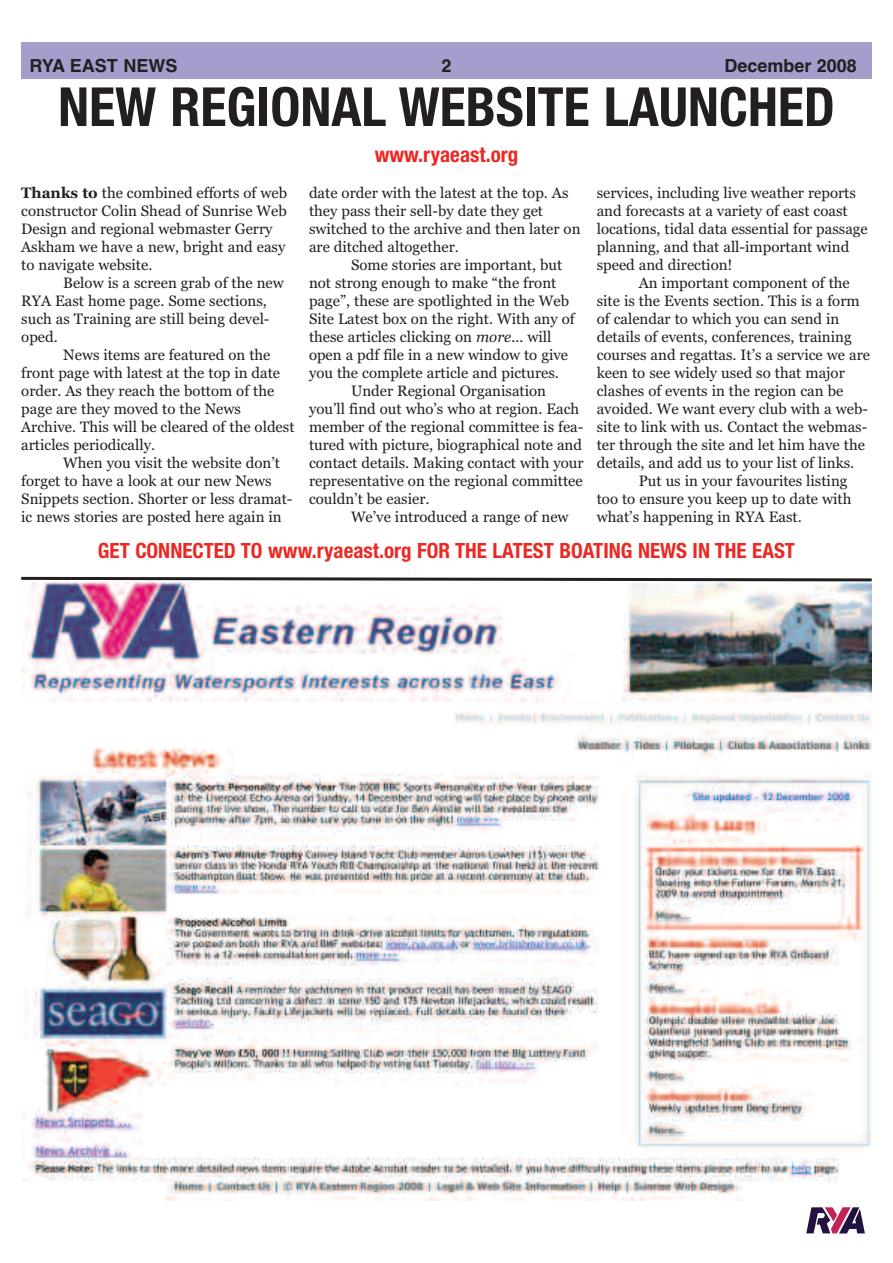
<style>
.page{position:relative;width:893px;height:1263px;background:#fff}
.page>*{position:absolute;margin:0;border:0;box-sizing:border-box;transform-origin:0 0}
.t1{font:700 condensed 54px "Helvetica Neue";color:#231f20}
.t2{font:700 condensed 21px "Helvetica Neue";color:#ea2924}
.t3{font:700 18px "Helvetica";color:#231f20}
.t4{font:15px/18px "Georgia";color:#231f20}
.s1{font-weight:700}
.s2{font-style:italic}
</style>
<div class="page">
<div style="left:21px;top:43px;width:851px;height:36px;background:#a79dcc"></div>
<svg style="left:806px;top:1207px;width:59px;height:26px"></svg>
<img style="left:22px;top:583px;width:850px;height:617px">
<svg style="left:21px;top:576px;width:851px;height:7px"></svg>
<p class="t3" style="left:29px;top:55px;width:150px">RYA EAST NEWS</p>
<p class="t3" style="left:441px;top:55px;width:12px">2</p>
<p class="t3" style="left:724px;top:55px;width:134px">December 2008</p>
<h1 class="t1" style="left:58px;top:74px;width:778px">NEW REGIONAL WEBSITE LAUNCHED</h1>
<h2 class="t2" style="left:375px;top:142px;width:145px">www.ryaeast.org</h2>
<p class="t4" style="left:21px;top:184px;width:267px"><span class="s1">Thanks to</span> the combined efforts of web constructor Colin Shead of Sunrise Web Design and regional webmaster Gerry Askham we have a new, bright and easy to navigate website.</p>
<p class="t4" style="left:21px;top:274px;width:264px;text-indent:42px">Below is a screen grab of the new<br>RYA East home page. Some sections, such as Training are still being devel&shy;oped.</p>
<p class="t4" style="left:21px;top:346px;width:275px;text-indent:42px">News items are featured on the front page with latest at the top in date order. As they reach the bottom of the page are they moved to the News Archive. This will be cleared of the oldest articles periodically.</p>
<p class="t4" style="left:21px;top:454px;width:273px;text-indent:42px">When you visit the website don’t forget to have a look at our new News Snippets section. Shorter or less dramat&shy;ic news stories are posted here again in</p>
<p class="t4" style="left:597px;top:184px;width:273px">services, including live weather reports and forecasts at a variety of east coast locations, tidal data essential for passage planning, and that all-important wind speed and direction!</p>
<p class="t4" style="left:639px;top:274px;width:213px">An important component of the</p>
<p class="t4" style="left:597px;top:292px;width:264px">site is the Events section. This is a form</p>
<p class="t4" style="left:597px;top:310px;width:244px">of calendar to which you can send in</p>
<p class="t4" style="left:597px;top:328px;width:256px">details of events, conferences, training</p>
<p class="t4" style="left:597px;top:346px;width:275px">courses and regattas. It’s a service we are</p>
<p class="t4" style="left:597px;top:364px;width:250px">keen to see widely used so that major</p>
<p class="t4" style="left:597px;top:382px;width:248px">clashes of events in the region can be</p>
<p class="t4" style="left:597px;top:400px;width:273px">avoided. We want every club with a web-</p>
<p class="t4" style="left:597px;top:418px;width:272px">site to link with us. Contact the webmas-</p>
<p class="t4" style="left:597px;top:436px;width:270px">ter through the site and let him have the</p>
<p class="t4" style="left:597px;top:454px;width:259px">details, and add us to your list of links.</p>
<p class="t4" style="left:639px;top:472px;width:210px">Put us in your favourites listing</p>
<p class="t4" style="left:597px;top:490px;width:256px">too to ensure you keep up to date with</p>
<p class="t4" style="left:597px;top:508px;width:206px">what’s happening in RYA East.</p>
<h2 class="t2" style="left:98px;top:538px;width:699px">GET CONNECTED TO www.ryaeast.org FOR THE LATEST BOATING NEWS IN THE EAST</h2>
<p class="t4" style="left:309px;top:184px;width:273px">date order with the latest at the top. As they pass their sell-by date they get switched to the archive and then later on are ditched altogether.</p>
<p class="t4" style="left:351px;top:256px;width:213px">Some stories are important, but</p>
<p class="t4" style="left:309px;top:274px;width:249px">not strong enough to make “the front</p>
<p class="t4" style="left:309px;top:292px;width:262px">page”, these are spotlighted in the Web</p>
<p class="t4" style="left:309px;top:310px;width:267px">Site Latest box on the right. With any of</p>
<p class="t4" style="left:309px;top:328px;width:244px">these articles clicking on <span class="s2">more...</span> will</p>
<p class="t4" style="left:309px;top:346px;width:261px">open a pdf file in a new window to give</p>
<p class="t4" style="left:309px;top:364px;width:251px">you the complete article and pictures.</p>
<p class="t4" style="left:351px;top:382px;width:197px">Under Regional Organisation</p>
<p class="t4" style="left:309px;top:400px;width:272px">you’ll find out who’s who at region. Each</p>
<p class="t4" style="left:309px;top:418px;width:276px">member of the regional committee is fea-</p>
<p class="t4" style="left:309px;top:436px;width:275px">tured with picture, biographical note and</p>
<p class="t4" style="left:309px;top:454px;width:276px">contact details. Making contact with your</p>
<p class="t4" style="left:309px;top:472px;width:275px">representative on the regional committee</p>
<p class="t4" style="left:309px;top:490px;width:122px">couldn’t be easier.</p>
<p class="t4" style="left:351px;top:508px;width:219px">We’ve introduced a range of new</p>
</div>
